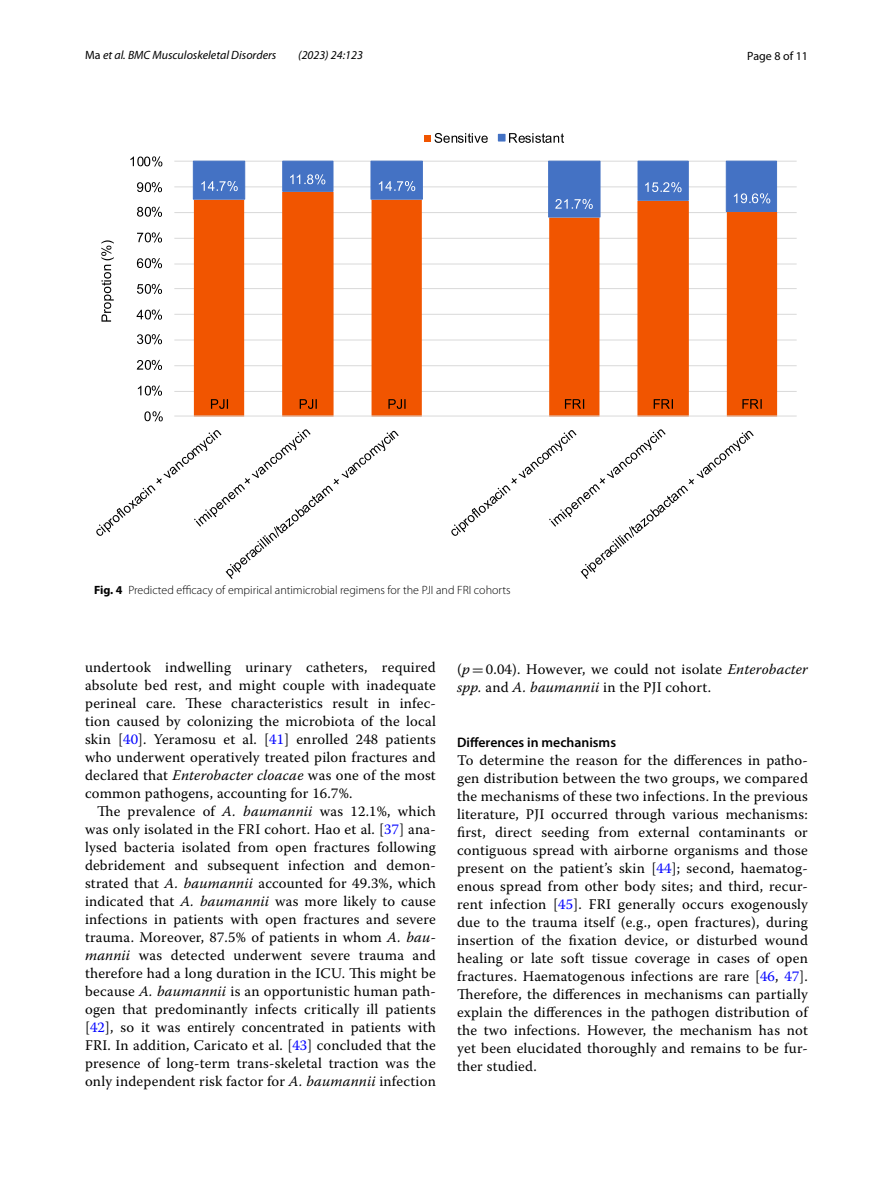
<style>
.page{position:relative;width:893px;height:1187px;background:#fff}
.page>*{position:absolute;margin:0;border:0;box-sizing:border-box;transform-origin:0 0}
.t1{font:14.7px/18px "Warnock Pro";letter-spacing:.015em;color:#000;text-align:justify}
.t2{font:600 13.8px "Myriad Pro";color:#000}
.t3{font:300 12px "Myriad Pro";color:#000}
.t4{font:italic 12px "Myriad Pro";color:#000}
.t5{font:12px "Myriad Pro";color:#000}
.s1{font-style:normal}
.s2{font-weight:700}
.s3{color:#00f}
.s4{font-style:italic}
.s5{font-family:"MTSY"}
</style>
<div class="page">
<hr style="left:174px;top:391px;width:623px;height:1px;background:#d9d9d9">
<hr style="left:174px;top:365px;width:623px;height:1px;background:#d9d9d9">
<hr style="left:174px;top:339px;width:623px;height:1px;background:#d9d9d9">
<hr style="left:174px;top:314px;width:623px;height:1px;background:#d9d9d9">
<hr style="left:174px;top:288px;width:623px;height:1px;background:#d9d9d9">
<hr style="left:174px;top:263px;width:623px;height:1px;background:#d9d9d9">
<hr style="left:174px;top:238px;width:623px;height:1px;background:#d9d9d9">
<hr style="left:174px;top:212px;width:623px;height:1px;background:#d9d9d9">
<hr style="left:174px;top:186px;width:623px;height:1px;background:#d9d9d9">
<hr style="left:174px;top:161px;width:623px;height:1px;background:#d9d9d9">
<svg style="left:194px;top:218px;width:583px;height:197px;fill:#f15500"></svg>
<hr style="left:174px;top:415px;width:623px;height:1px;background:#d9d9d9">
<svg style="left:211px;top:399px;width:17px;height:10px"></svg>
<svg style="left:300px;top:399px;width:17px;height:10px"></svg>
<svg style="left:388px;top:399px;width:18px;height:10px"></svg>
<svg style="left:565px;top:399px;width:19px;height:10px"></svg>
<svg style="left:654px;top:399px;width:19px;height:10px"></svg>
<svg style="left:742px;top:399px;width:20px;height:10px"></svg>
<svg style="left:192px;top:161px;width:585px;height:57px"></svg>
<svg style="left:144px;top:411px;width:19px;height:10px"></svg>
<svg style="left:138px;top:385px;width:24px;height:10px"></svg>
<svg style="left:137px;top:360px;width:25px;height:10px"></svg>
<svg style="left:137px;top:334px;width:25px;height:10px"></svg>
<svg style="left:137px;top:309px;width:25px;height:11px"></svg>
<svg style="left:137px;top:284px;width:25px;height:10px"></svg>
<svg style="left:137px;top:258px;width:25px;height:10px"></svg>
<svg style="left:137px;top:232px;width:25px;height:10px"></svg>
<svg style="left:137px;top:207px;width:25px;height:10px"></svg>
<svg style="left:137px;top:182px;width:25px;height:10px"></svg>
<svg style="left:130px;top:156px;width:32px;height:10px"></svg>
<svg style="left:96px;top:429px;width:303px;height:150px"></svg>
<svg style="left:451px;top:429px;width:303px;height:150px"></svg>
<svg style="left:101px;top:240px;width:13px;height:81px"></svg>
<div style="left:424px;top:135px;width:7px;height:7px;background:#f15500"></div>
<svg style="left:435px;top:133px;width:53px;height:10px"></svg>
<div style="left:498px;top:134px;width:7px;height:7px;background:#4472c4"></div>
<svg style="left:509px;top:133px;width:55px;height:10px"></svg>
<p class="t4" style="left:85px;top:48px;width:193px"><span class="s1">Ma</span> et al. BMC Musculoskeletal Disorders</p>
<p class="t4" style="left:298px;top:48px;width:66px">(2023) 24:123</p>
<p class="t5" style="left:747px;top:48px;width:62px">Page 8 of 11</p>
<p class="t3" style="left:94px;top:583px;width:418px"><span class="s2">Fig. 4</span> Predicted efficacy of empirical antimicrobial regimens for the PJI and FRI cohorts</p>
<p class="t1" style="left:85px;top:658px;width:352px">undertook indwelling urinary catheters, required absolute bed rest, and might couple with inadequate perineal care. These characteristics result in infec&shy;tion caused by colonizing the microbiota of the local skin [<span class="s3">40</span>]. Yeramosu et al. [<span class="s3">41</span>] enrolled 248 patients who underwent operatively treated pilon fractures and declared that <span class="s4">Enterobacter cloacae</span> was one of the most common pathogens, accounting for 16.7%.</p>
<p class="t1" style="left:85px;top:802px;width:352px;text-indent:12px">The prevalence of <span class="s4">A. baumannii</span> was 12.1%, which was only isolated in the FRI cohort. Hao et al. [<span class="s3">37</span>] ana&shy;lysed bacteria isolated from open fractures following debridement and subsequent infection and demon&shy;strated that <span class="s4">A. baumannii</span> accounted for 49.3%, which indicated that <span class="s4">A. baumannii</span> was more likely to cause infections in patients with open fractures and severe trauma. Moreover, 87.5% of patients in whom <span class="s4">A. bau&shy;mannii</span> was detected underwent severe trauma and therefore had a long duration in the ICU. This might be because <span class="s4">A. baumannii</span> is an opportunistic human path&shy;ogen that predominantly infects critically ill patients [<span class="s3">42</span>], so it was entirely concentrated in patients with FRI. In addition, Caricato et al. [<span class="s3">43</span>] concluded that the presence of long-term trans-skeletal traction was the only independent risk factor for <span class="s4">A. baumannii</span> infection</p>
<p class="t1" style="left:457px;top:660px;width:352px">(<span class="s4">p</span><span class="s5">=</span>0.04). However, we could not isolate <span class="s4">Enterobacter spp.</span> and <span class="s4">A. baumannii</span> in the PJI cohort.</p>
<p class="t2" style="left:457px;top:733px;width:160px">Differences in mechanisms</p>
<p class="t1" style="left:457px;top:750px;width:352px">To determine the reason for the differences in patho&shy;gen distribution between the two groups, we compared the mechanisms of these two infections. In the previous literature, PJI occurred through various mechanisms: first, direct seeding from external contaminants or contiguous spread with airborne organisms and those present on the patient’s skin [<span class="s3">44</span>]; second, haematog&shy;enous spread from other body sites; and third, recur&shy;rent infection [<span class="s3">45</span>]. FRI generally occurs exogenously due to the trauma itself (e.g., open fractures), during insertion of the fixation device, or disturbed wound healing or late soft tissue coverage in cases of open fractures. Haematogenous infections are rare [<span class="s3">46</span>, <span class="s3">47</span>].<br>Therefore, the differences in mechanisms can partially explain the differences in the pathogen distribution of the two infections. However, the mechanism has not yet been elucidated thoroughly and remains to be fur&shy;ther studied.</p>
</div>
